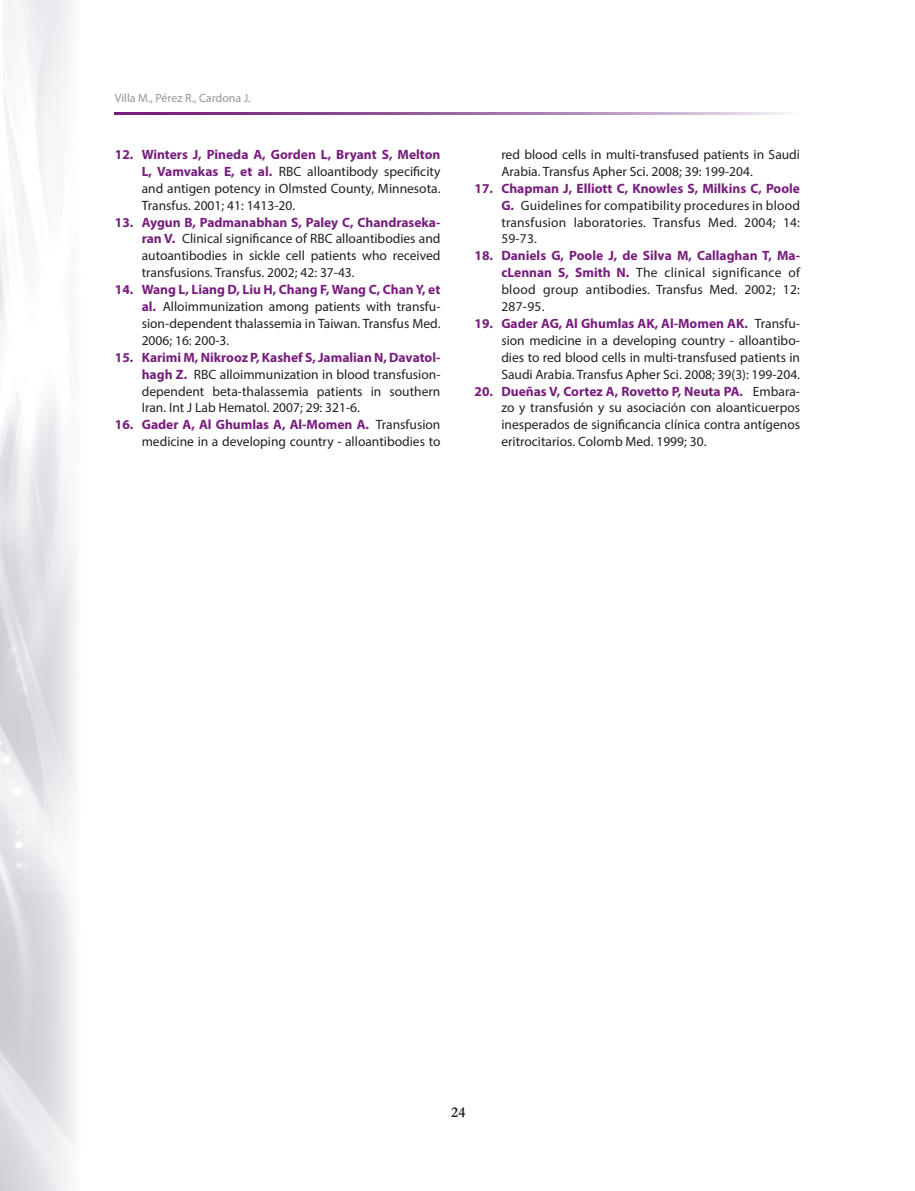
<style>
.page{position:relative;width:915px;height:1191px;background:#fff}
.page>*{position:absolute;margin:0;border:0;box-sizing:border-box;transform-origin:0 0}
.t1{font:700 15px "Garamond";color:#231f20}
.t2{font:13.5px/17px "Myriad Pro";color:#231f20;text-align:justify}
.t3{font:12px "Myriad Pro";color:#939598}
.s1{font-weight:700;color:#781d7d}
</style>
<div class="page">
<svg style="left:115px;top:112px;width:672px;height:2px"></svg>
<p class="t3" style="left:115px;top:90px;width:137px">Villa M., Pérez R., Cardona J.</p>
<p class="t2" style="left:142px;top:146px;width:300px;text-indent:-27px"><span class="s1">12. Winters J, Pineda A, Gorden L, Bryant S, Melton L, Vamvakas E, et al.</span> RBC alloantibody specificity and antigen potency in Olmsted County, Minnesota.<br>Transfus. 2001; 41: 1413-20.</p>
<p class="t2" style="left:142px;top:213px;width:300px;text-indent:-27px"><span class="s1">13. Aygun B, Padmanabhan S, Paley C, Chandraseka&shy;ran V.</span> Clinical significance of RBC alloantibodies and autoantibodies in sickle cell patients who received transfusions. Transfus. 2002; 42: 37-43.</p>
<p class="t2" style="left:142px;top:281px;width:300px;text-indent:-27px"><span class="s1">14. Wang L, Liang D, Liu H, Chang F, Wang C, Chan Y, et al.</span> Alloimmunization among patients with transfu&shy;sion-dependent thalassemia in Taiwan. Transfus Med.<br>2006; 16: 200-3.</p>
<p class="t2" style="left:142px;top:348px;width:300px;text-indent:-27px"><span class="s1">15. Karimi M, Nikrooz P, Kashef S, Jamalian N, Davatol&shy;hagh Z.</span> RBC alloimmunization in blood transfusion&shy;dependent beta-thalassemia patients in southern Iran. Int J Lab Hematol. 2007; 29: 321-6.</p>
<p class="t2" style="left:115px;top:416px;width:327px;text-align:right"><span class="s1">16. Gader A, Al Ghumlas A, Al-Momen A.</span> Transfusion medicine in a developing country - alloantibodies to</p>
<p class="t2" style="left:501px;top:146px;width:300px">red blood cells in multi-transfused patients in Saudi<br>Arabia. Transfus Apher Sci. 2008; 39: 199-204.</p>
<p class="t2" style="left:501px;top:180px;width:300px;text-indent:-27px"><span class="s1">17. Chapman J, Elliott C, Knowles S, Milkins C, Poole G.</span> Guidelines for compatibility procedures in blood transfusion laboratories. Transfus Med. 2004; 14:<br>59-73.</p>
<p class="t2" style="left:501px;top:247px;width:300px;text-indent:-27px"><span class="s1">18. Daniels G, Poole J, de Silva M, Callaghan T, Ma&shy;cLennan S, Smith N.</span> The clinical significance of blood group antibodies. Transfus Med. 2002; 12:<br>287-95.</p>
<p class="t2" style="left:501px;top:315px;width:300px;text-indent:-27px"><span class="s1">19. Gader AG, Al Ghumlas AK, Al-Momen AK.</span> Transfu&shy;sion medicine in a developing country - alloantibo&shy;dies to red blood cells in multi-transfused patients in Saudi Arabia. Transfus Apher Sci. 2008; 39(3): 199-204.</p>
<p class="t2" style="left:501px;top:382px;width:300px;text-indent:-27px"><span class="s1">20. Dueñas V, Cortez A, Rovetto P, Neuta PA.</span> Embara&shy;zo y transfusión y su asociación con aloanticuerpos inesperados de significancia clínica contra antígenos eritrocitarios. Colomb Med. 1999; 30.</p>
<p class="t1" style="left:451px;top:1102px;width:16px">24</p>
</div>
